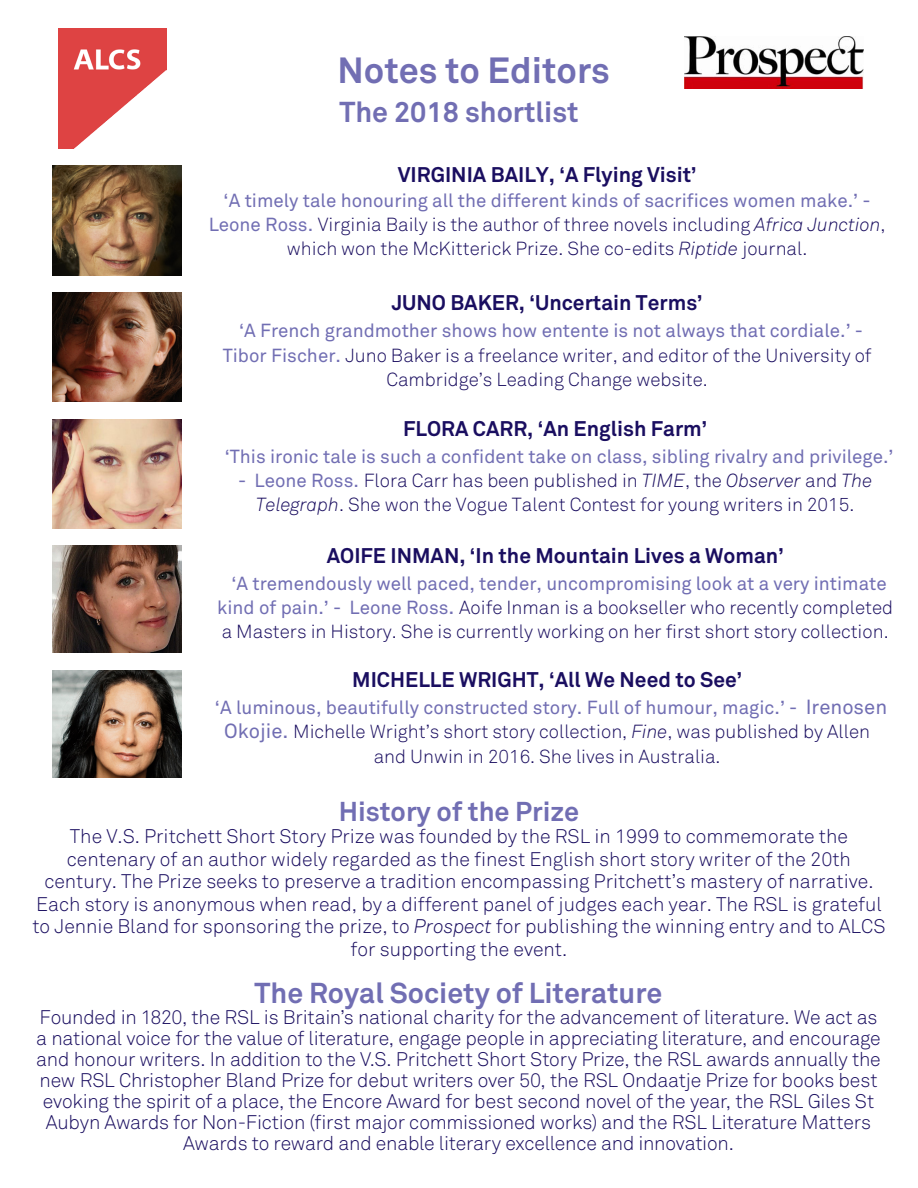
<style>
.page{position:relative;width:918px;height:1188px;background:#fff}
.page>*{position:absolute;margin:0;border:0;box-sizing:border-box;transform-origin:0 0}
.t1{font:700 36px "Akkurat";color:#716eb3}
.t2{font:700 28.5px "Akkurat";color:#716eb3}
.t3{font:700 27px "Akkurat";color:#716eb3}
.t4{font:700 21px "Akkurat";color:#1a0e60}
.body_text_9_5pt{font:300 19.5px/21px "Akkurat";letter-spacing:-.005em;color:#1a0e60;text-align:center}
.t5{font:300 18.75px/24.3px "Akkurat";color:#1a0e60;text-align:center}
.t6{font:18.75px "Akkurat";color:#716eb3}
.s1{font-weight:400;color:#716eb3}
.s2{font-style:italic}
.s3{font-weight:400;font-size:20.25px;color:#716eb3}
</style>
<div class="page">
<img style="left:52px;top:166px;width:130px;height:109px">
<img style="left:52px;top:292px;width:130px;height:110px">
<img style="left:52px;top:419px;width:130px;height:109px">
<img style="left:52px;top:546px;width:130px;height:107px">
<img style="left:52px;top:670px;width:130px;height:107px">
<img style="left:684px;top:37px;width:180px;height:52px">
<img style="left:59px;top:29px;width:107px;height:119px">
<p class="t1" style="left:338px;top:47px;width:274px">Notes to Editors</p>
<p class="t2" style="left:339px;top:93px;width:241px">The 2018 shortlist</p>
<p class="t4" style="left:398px;top:162px;width:300px">VIRGINIA BAILY, ‘A Flying Visit’</p>
<p class="t5" style="left:209px;top:188px;width:678px"><span class="s1">‘A timely tale honouring all the different kinds of sacrifices women make.’ -<br>Leone Ross.</span> Virginia Baily is the author of three novels including <span class="s2">Africa Junction</span>, which won the McKitterick Prize. She co-edits <span class="s2">Riptide</span> journal.</p>
<p class="t4" style="left:392px;top:290px;width:312px">JUNO BAKER, ‘Uncertain Terms’</p>
<p class="t5" style="left:223px;top:319px;width:650px"><span class="s1">‘A French grandmother shows how entente is not always that cordiale.’ -<br>Tibor Fischer.</span> Juno Baker is a freelance writer, and editor of the University of<br>Cambridge’s Leading Change website.</p>
<p class="t4" style="left:403px;top:415px;width:305px">FLORA CARR, ‘An English Farm’</p>
<p class="t6" style="left:225px;top:445px;width:670px">‘This ironic tale is such a confident take on class, sibling rivalry and privilege.’</p>
<p class="t5" style="left:238px;top:469px;width:636px"><span class="s1">- Leone Ross.</span> Flora Carr has been published in <span class="s2">TIME</span>, the <span class="s2">Observer</span> and <span class="s2">The<br>Telegraph</span>. She won the Vogue Talent Contest for young writers in 2015.</p>
<p class="t4" style="left:327px;top:542px;width:458px">AOIFE INMAN, ‘In the Mountain Lives a Woman’</p>
<p class="t5" style="left:217px;top:571px;width:677px"><span class="s1">‘A tremendously well paced, tender, uncompromising look at a very intimate kind of pain.’ - Leone Ross</span><span class="s3">.</span> Aoife Inman is a bookseller who recently completed a Masters in History. She is currently working on her first short story collection.</p>
<p class="t4" style="left:352px;top:666px;width:391px">MICHELLE WRIGHT, ‘All We Need to See’</p>
<p class="t5" style="left:215px;top:696px;width:674px"><span class="s1">‘A luminous, beautifully constructed story. Full of humour, magic.’ -</span> <span class="s3">Irenosen<br>Okojie.</span> Michelle Wright’s short story collection, <span class="s2">Fine</span>, was published by Allen and Unwin in 2016. She lives in Australia.</p>
<p class="t3" style="left:339px;top:794px;width:242px">History of the Prize</p>
<p class="body_text_9_5pt" style="left:32px;top:826px;width:855px;line-height:22.5px">The V.S. Pritchett Short Story Prize was founded by the RSL in 1999 to commemorate the centenary of an author widely regarded as the finest English short story writer of the 20th century. The Prize seeks to preserve a tradition encompassing Pritchett’s mastery of narrative.<br>Each story is anonymous when read, by a different panel of judges each year. The RSL is grateful to Jennie Bland for sponsoring the prize, to <span class="s2">Prospect</span> for publishing the winning entry and to ALCS for supporting the event.</p>
<p class="t2" style="left:255px;top:975px;width:409px">The Royal Society of Literature</p>
<p class="body_text_9_5pt" style="left:36px;top:1007px;width:846px">Founded in 1820, the RSL is Britain’s national charity for the advancement of literature. We act as a national voice for the value of literature, engage people in appreciating literature, and encourage and honour writers. In addition to the V.S. Pritchett Short Story Prize, the RSL awards annually the new RSL Christopher Bland Prize for debut writers over 50, the RSL Ondaatje Prize for books best evoking the spirit of a place, the Encore Award for best second novel of the year, the RSL Giles St Aubyn Awards for Non-Fiction (first major commissioned works) and the RSL Literature Matters Awards to reward and enable literary excellence and innovation.</p>
</div>
